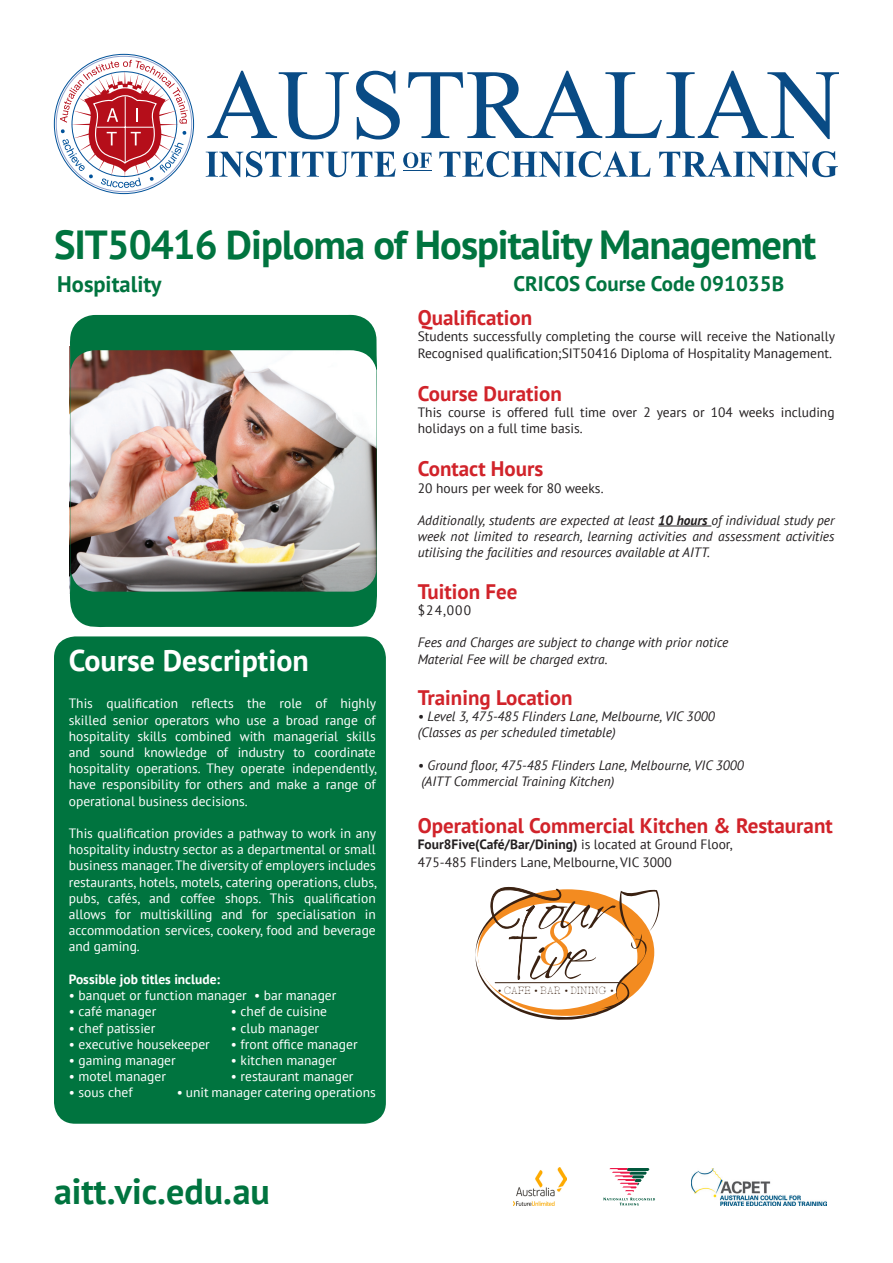
<style>
.page{position:relative;width:893px;height:1263px;background:#fff}
.page>*{position:absolute;margin:0;border:0;box-sizing:border-box;transform-origin:0 0}
.t1{font:700 40.5px "PT Sans";letter-spacing:-.025em;color:#00743f}
.t2{font:700 36px "PT Sans";color:#00743f}
.t3{font:700 30px "PT Sans";color:#fff}
.t4{font:700 22.5px "PT Sans";color:#00743f}
.t5{font:700 21px "PT Sans";color:#d1232a}
.t6{font:700 21px "PT Sans";color:#00743f}
.t7{font:13.5px/16.2px "PT Sans";color:#fff;text-align:justify}
.t8{font:italic 13.5px/16.2px "PT Sans";color:#231f20;text-align:justify}
.t9{font:13.5px/16.2px "PT Sans";color:#231f20}
.t10{font:700 13.5px "PT Sans";color:#231f20}
.t11{font:700 13.5px "PT Sans";color:#fff}
.t12{font:9.15px "AC Big Serif One";color:#3a2111}
.s1{font-weight:700}
.s2{font-weight:400}
.s3{font-family:"Arial"}
</style>
<div class="page">
<hr style="left:658px;top:526px;width:53px;height:1px;background:#231f20">
<div style="left:54px;top:636px;width:332px;height:488px;background:#00743f;border-radius:21px"></div>
<svg style="left:54px;top:54px;width:140px;height:140px"></svg>
<svg style="left:60px;top:60px;width:128px;height:364px"></svg>
<svg style="left:207px;top:71px;width:142px;height:69px"></svg>
<svg style="left:356px;top:71px;width:44px;height:69px"></svg>
<svg style="left:408px;top:71px;width:431px;height:68px"></svg>
<svg style="left:206px;top:151px;width:190px;height:26px"></svg>
<svg style="left:439px;top:151px;width:211px;height:26px"></svg>
<svg style="left:659px;top:151px;width:179px;height:26px"></svg>
<svg style="left:403px;top:152px;width:29px;height:19px"></svg>
<svg style="left:603px;top:1168px;width:52px;height:37px"></svg>
<img style="left:691px;top:1168px;width:136px;height:37px">
<img style="left:513px;top:1167px;width:54px;height:38px">
<img style="left:70px;top:315px;width:307px;height:312px">
<svg style="left:475px;top:887px;width:185px;height:133px"></svg>
<p class="t1" style="left:54px;top:218px;width:764px">SIT50416 Diploma of Hospitality Management</p>
<p class="t6" style="left:514px;top:269px;width:272px">CRICOS Course Code 091035B</p>
<p class="t4" style="left:57px;top:269px;width:106px">Hospitality</p>
<p class="t3" style="left:69px;top:640px;width:242px">Course Description</p>
<p class="t7" style="left:69px;top:695px;width:309px">This qualification reflects the role of highly skilled senior operators who use a broad range of hospitality skills combined with managerial skills and sound knowledge of industry to coordinate hospitality operations. They operate independently, have responsibility for others and make a range of operational business decisions.</p>
<p class="t7" style="left:69px;top:825px;width:309px">This qualification provides a pathway to work in any hospitality industry sector as a departmental or small business manager. The diversity of employers includes restaurants, hotels, motels, catering operations, clubs, pubs, cafés, and coffee shops. This qualification allows for multiskilling and for specialisation in accommodation services, cookery, food and beverage and gaming.</p>
<p class="t11" style="left:69px;top:970px;width:153px">Possible job titles include:</p>
<p class="t7" style="left:69px;top:987px;width:269px">• banquet or function manager • bar manager</p>
<p class="t7" style="left:69px;top:1003px;width:89px">• café manager</p>
<p class="t7" style="left:231px;top:1003px;width:98px">• chef de cuisine</p>
<p class="t7" style="left:69px;top:1019px;width:88px">• chef patissier</p>
<p class="t7" style="left:231px;top:1019px;width:90px">• club manager</p>
<p class="t7" style="left:69px;top:1035px;width:143px">• executive housekeeper</p>
<p class="t7" style="left:231px;top:1035px;width:128px">• front office manager</p>
<p class="t7" style="left:69px;top:1052px;width:108px">• gaming manager</p>
<p class="t7" style="left:231px;top:1052px;width:107px">• kitchen manager</p>
<p class="t7" style="left:69px;top:1068px;width:99px">• motel manager</p>
<p class="t7" style="left:231px;top:1068px;width:124px">• restaurant manager</p>
<p class="t7" style="left:69px;top:1084px;width:65px">• sous chef</p>
<p class="t7" style="left:177px;top:1084px;width:200px">• unit manager catering operations</p>
<p class="t2" style="left:54px;top:1167px;width:217px">aitt.vic.edu.au</p>
<p class="t5" style="left:418px;top:304px;width:116px">Qualification</p>
<p class="t9" style="left:418px;top:328px;width:419px">Students successfully completing the course will receive the Nationally<br>Recognised qualification;SIT50416 Diploma of Hospitality Management.</p>
<p class="t5" style="left:418px;top:379px;width:146px">Course Duration</p>
<p class="t9" style="left:418px;top:404px;width:418px">This course is offered full time over 2 years or 104 weeks including holidays on a full time basis.</p>
<p class="t5" style="left:418px;top:455px;width:127px">Contact Hours</p>
<p class="t9" style="left:418px;top:479px;width:187px">20 hours per week for 80 weeks.</p>
<p class="t8" style="left:418px;top:512px;width:418px">Additionally, students are expected at least <span class="s1">10 hours</span> of individual study per week not limited to research, learning activities and assessment activities utilising the facilities and resources available at AITT.</p>
<p class="t5" style="left:418px;top:577px;width:101px">Tuition Fee</p>
<p class="t9" style="left:418px;top:602px;width:55px">$24,000</p>
<p class="t8" style="left:418px;top:634px;width:312px">Fees and Charges are subject to change with prior notice</p>
<p class="t8" style="left:418px;top:650px;width:191px">Material Fee will be charged extra.</p>
<p class="t5" style="left:418px;top:684px;width:156px">Training Location</p>
<p class="t8" style="left:418px;top:708px;width:298px">• Level 3, 475-485 Flinders Lane, Melbourne, VIC 3000</p>
<p class="t8" style="left:418px;top:724px;width:199px">(Classes as per scheduled timetable)</p>
<p class="t8" style="left:418px;top:757px;width:328px">• Ground floor, 475-485 Flinders Lane, Melbourne, VIC 3000</p>
<p class="t8" style="left:421px;top:773px;width:194px">(AITT Commercial Training Kitchen)</p>
<p class="t5" style="left:418px;top:811px;width:416px">Operational Commercial Kitchen &amp; Restaurant</p>
<p class="t10" style="left:418px;top:835px;width:316px">Four8Five(Café/Bar/Dining) <span class="s2">is located at Ground Floor,</span></p>
<p class="t9" style="left:418px;top:854px;width:256px">475-485 Flinders Lane, Melbourne, VIC 3000</p>
<p class="t12" style="left:498px;top:985px;width:117px"><span class="s3">•</span> CAFÉ <span class="s3">•</span> BAR <span class="s3">•</span> DINING <span class="s3">•</span></p>
</div>
